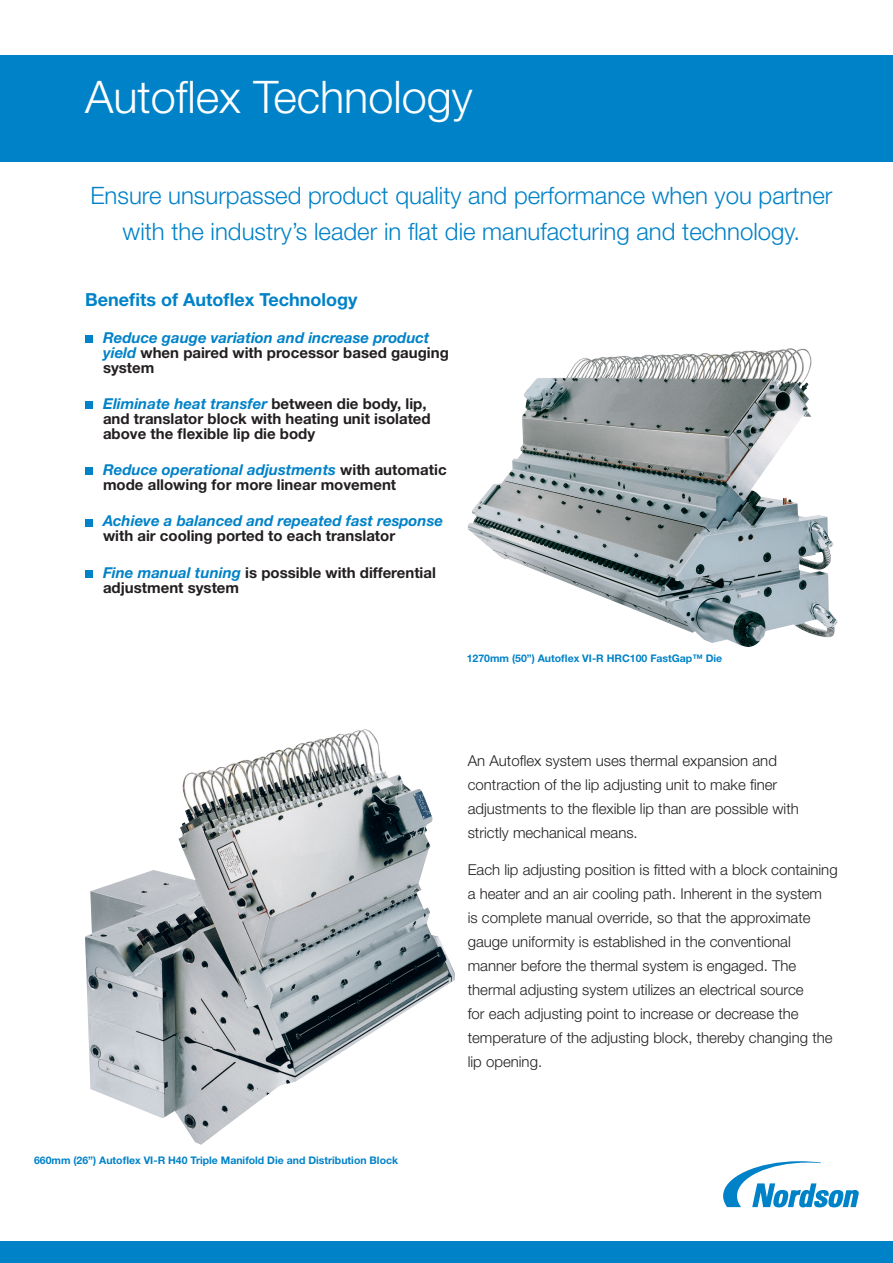
<style>
.page{position:relative;width:893px;height:1263px;background:#fff}
.page>*{position:absolute;margin:0;border:0;box-sizing:border-box;transform-origin:0 0}
.t1{font:300 45px "Helvetica Neue LT Std";color:#fff}
.t2{font:300 24px/36px "Helvetica Neue LT Std";color:#0082c8;text-align:center}
.t3{font:700 18px "Helvetica Neue LT Std";color:#0082c8}
.t4{font:300 15px/24px "Helvetica Neue LT Std";color:#231f20}
.t5{font:700 15px/15px "Helvetica Neue LT Std";color:#231f20}
.t6{font:italic 700 15px/15px "Helvetica Neue LT Std";color:#0082c8}
.t7{font:700 10.5px "Helvetica Neue LT Std";color:#0082c8}
.s1{font-style:normal;color:#231f20}
.s2{font-style:italic;color:#0082c8}
</style>
<div class="page">
<img style="left:468px;top:348px;width:370px;height:299px">
<div style="left:85px;top:335px;width:8px;height:7px;background:#0082c8"></div>
<div style="left:85px;top:401px;width:8px;height:8px;background:#0082c8"></div>
<div style="left:85px;top:468px;width:8px;height:7px;background:#0082c8"></div>
<div style="left:85px;top:519px;width:8px;height:7px;background:#0082c8"></div>
<div style="left:85px;top:570px;width:8px;height:8px;background:#0082c8"></div>
<img style="left:85px;top:729px;width:370px;height:416px">
<div style="left:0;top:1242px;width:893px;height:21px;background:#0082c8"></div>
<svg style="left:723px;top:1161px;width:136px;height:46px"></svg>
<div style="left:0;top:55px;width:893px;height:107px;background:#0082c8"></div>
<h1 class="t1" style="left:85px;top:69px;width:389px">Autoflex Technology</h1>
<p class="t2" style="left:90px;top:177px;width:743px">Ensure unsurpassed product quality and performance when you partner with the industry’s leader in flat die manufacturing and technology.</p>
<p class="t3" style="left:85px;top:289px;width:274px">Benefits of Autoflex Technology</p>
<p class="t6" style="left:103px;top:329px;width:347px">Reduce gauge variation and increase product yield <span class="s1">when paired with processor based gauging system</span></p>
<p class="t5" style="left:103px;top:396px;width:329px"><span class="s2">Eliminate heat transfer</span> between die body, lip, and translator block with heating unit isolated above the flexible lip die body</p>
<p class="t5" style="left:103px;top:462px;width:345px"><span class="s2">Reduce operational adjustments</span> with automatic mode allowing for more linear movement</p>
<p class="t6" style="left:103px;top:513px;width:342px">Achieve a balanced and repeated fast response <span class="s1">with air cooling ported to each translator</span></p>
<p class="t5" style="left:103px;top:564px;width:334px"><span class="s2">Fine manual tuning</span> is possible with differential adjustment system</p>
<p class="t7" style="left:467px;top:652px;width:257px">1270mm (50”) Autoflex VI-R HRC100 FastGap™ Die</p>
<p class="t7" style="left:34px;top:1154px;width:366px">660mm (26”) Autoflex VI-R H40 Triple Manifold Die and Distribution Block</p>
<p class="t4" style="left:468px;top:748px;width:333px">An Autoflex system uses thermal expansion and contraction of the lip adjusting unit to make finer adjustments to the flexible lip than are possible with strictly mechanical means.</p>
<p class="t4" style="left:468px;top:857px;width:371px">Each lip adjusting position is fitted with a block containing a heater and an air cooling path. Inherent in the system<br>is complete manual override, so that the approximate gauge uniformity is established in the conventional manner before the thermal system is engaged. The thermal adjusting system utilizes an electrical source<br>for each adjusting point to increase or decrease the temperature of the adjusting block, thereby changing the lip opening.</p>
</div>
